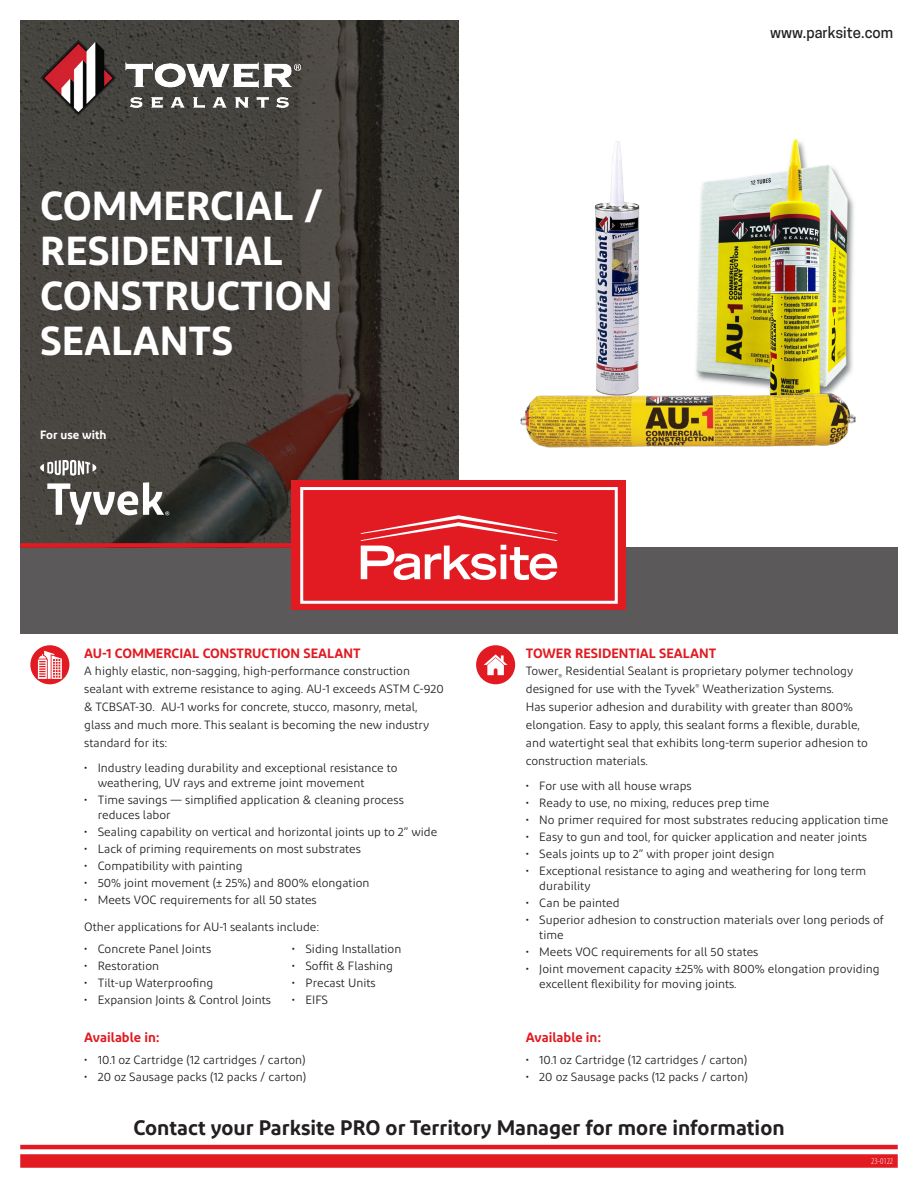
<style>
.page{position:relative;width:918px;height:1188px;background:#fff}
.page>*{position:absolute;margin:0;border:0;box-sizing:border-box;transform-origin:0 0}
.t1{font:600 40.5px "Diodrum";color:#fff}
.t2{font:600 21px "Diodrum";color:#231f20}
.t3{font:500 15px "Cooper Hewitt";color:#231f20}
.t4{font:600 13.5px "Diodrum";color:#e21a21}
.t5{font:12px/18px "Diodrum";color:#231f20}
.t6{font:600 12px "Diodrum";color:#fff}
.t7{font:300 condensed 9px "Myriad Pro";color:#fff}
</style>
<div class="page">
<img style="left:595px;top:141px;width:45px;height:248px">
<img style="left:696px;top:138px;width:158px;height:251px">
<div style="left:20px;top:548px;width:878px;height:86px;background:#5c595a"></div>
<svg style="left:20px;top:20px;width:439px;height:523px;background:#433f3a"></svg>
<div style="left:20px;top:543px;width:439px;height:5px;background:#e21a21"></div>
<hr style="left:20px;top:1145px;width:878px;height:4px;background:#e21a21">
<div style="left:20px;top:1154px;width:878px;height:14px;background:#e21a21"></div>
<div style="left:292px;top:481px;width:334px;height:129px;background:#e21a21"></div>
<div style="left:300px;top:487px;width:318px;height:117px;border:3px solid #fff"></div>
<img style="left:30px;top:27px;width:278px;height:105px">
<svg style="left:40px;top:460px;width:56px;height:16px"></svg>
<svg style="left:47px;top:482px;width:122px;height:43px"></svg>
<svg style="left:361px;top:515px;width:196px;height:65px"></svg>
<div style="left:476px;top:645px;width:39px;height:39px;background:#e21a21;border-radius:50%"></div>
<div style="left:30px;top:645px;width:39px;height:39px;background:#e21a21;border-radius:50%"></div>
<svg style="left:38px;top:651px;width:24px;height:28px"></svg>
<svg style="left:484px;top:654px;width:24px;height:21px"></svg>
<img style="left:520px;top:389px;width:336px;height:59px">
<p class="t1" style="left:40px;top:179px;width:285px">COMMERCIAL /</p>
<p class="t1" style="left:40px;top:224px;width:245px">RESIDENTIAL</p>
<p class="t1" style="left:40px;top:269px;width:294px">CONSTRUCTION</p>
<p class="t1" style="left:40px;top:314px;width:194px">SEALANTS</p>
<p class="t6" style="left:40px;top:427px;width:68px">For use with</p>
<p class="t3" style="left:770px;top:24px;width:124px">www.parksite.com</p>
<p class="t4" style="left:84px;top:645px;width:278px">AU-1 COMMERCIAL CONSTRUCTION SEALANT</p>
<p class="t5" style="left:84px;top:662px;width:361px">A highly elastic, non-sagging, high-performance construction sealant with extreme resistance to aging. AU-1 exceeds ASTM C-920 &amp; TCBSAT-30. AU-1 works for concrete, stucco, masonry, metal, glass and much more. This sealant is becoming the new industry standard for its:</p>
<p class="t5" style="left:98px;top:760px;width:301px;line-height:15px;text-indent:-14px">• Industry leading durability and exceptional resistance to weathering, UV rays and extreme joint movement</p>
<p class="t5" style="left:98px;top:792px;width:308px;line-height:15px;text-indent:-14px">• Time savings — simplified application &amp; cleaning process reduces labor</p>
<p class="t5" style="left:84px;top:822px;width:355px">• Sealing capability on vertical and horizontal joints up to 2” wide</p>
<p class="t5" style="left:84px;top:839px;width:278px">• Lack of priming requirements on most substrates</p>
<p class="t5" style="left:84px;top:856px;width:160px">• Compatibility with painting</p>
<p class="t5" style="left:84px;top:874px;width:287px">• 50% joint movement (± 25%) and 800% elongation</p>
<p class="t5" style="left:84px;top:891px;width:234px">• Meets VOC requirements for all 50 states</p>
<p class="t5" style="left:84px;top:940px;width:129px">• Concrete Panel Joints</p>
<p class="t5" style="left:84px;top:957px;width:76px">• Restoration</p>
<p class="t5" style="left:84px;top:974px;width:130px">• Tilt-up Waterproofing</p>
<p class="t5" style="left:84px;top:991px;width:188px">• Expansion Joints &amp; Control Joints</p>
<p class="t5" style="left:84px;top:918px;width:237px">Other applications for AU-1 sealants include:</p>
<p class="t5" style="left:292px;top:940px;width:111px">• Siding Installation</p>
<p class="t5" style="left:292px;top:957px;width:103px">• Soffit &amp; Flashing</p>
<p class="t5" style="left:292px;top:974px;width:85px">• Precast Units</p>
<p class="t5" style="left:292px;top:991px;width:38px">• EIFS</p>
<p class="t4" style="left:526px;top:645px;width:192px">TOWER RESIDENTIAL SEALANT</p>
<p class="t5" style="left:526px;top:662px;width:344px">Tower<sub>®</sub> Residential Sealant is proprietary polymer technology designed for use with the Tyvek<sup>®</sup> Weatherization Systems.<br>Has superior adhesion and durability with greater than 800% elongation. Easy to apply, this sealant forms a flexible, durable, and watertight seal that exhibits long-term superior adhesion to construction materials.</p>
<p class="t5" style="left:526px;top:776px;width:168px">• For use with all house wraps</p>
<p class="t5" style="left:526px;top:793px;width:245px">• Ready to use, no mixing, reduces prep time</p>
<p class="t5" style="left:526px;top:810px;width:364px">• No primer required for most substrates reducing application time</p>
<p class="t5" style="left:526px;top:827px;width:343px">• Easy to gun and tool, for quicker application and neater joints</p>
<p class="t5" style="left:526px;top:844px;width:250px">• Seals joints up to 2” with proper joint design</p>
<p class="t5" style="left:539px;top:863px;width:328px;line-height:15px;text-indent:-14px">• Exceptional resistance to aging and weathering for long term durability</p>
<p class="t5" style="left:526px;top:893px;width:95px">• Can be painted</p>
<p class="t5" style="left:539px;top:912px;width:346px;line-height:15px;text-indent:-14px">• Superior adhesion to construction materials over long periods of time</p>
<p class="t5" style="left:526px;top:942px;width:234px">• Meets VOC requirements for all 50 states</p>
<p class="t5" style="left:539px;top:961px;width:342px;line-height:15px;text-indent:-14px">• Joint movement capacity ±25% with 800% elongation providing excellent flexibility for moving joints.</p>
<p class="t4" style="left:84px;top:1029px;width:77px">Available in:</p>
<p class="t4" style="left:526px;top:1029px;width:77px">Available in:</p>
<p class="t5" style="left:84px;top:1050px;width:223px">• 10.1 oz Cartridge (12 cartridges / carton)</p>
<p class="t5" style="left:84px;top:1067px;width:224px">• 20 oz Sausage packs (12 packs / carton)</p>
<p class="t5" style="left:526px;top:1050px;width:223px">• 10.1 oz Cartridge (12 cartridges / carton)</p>
<p class="t5" style="left:526px;top:1067px;width:224px">• 20 oz Sausage packs (12 packs / carton)</p>
<p class="t2" style="left:133px;top:1114px;width:653px">Contact your Parksite PRO or Territory Manager for more information</p>
<p class="t7" style="left:871px;top:1156px;width:24px">23-0122</p>
</div>
